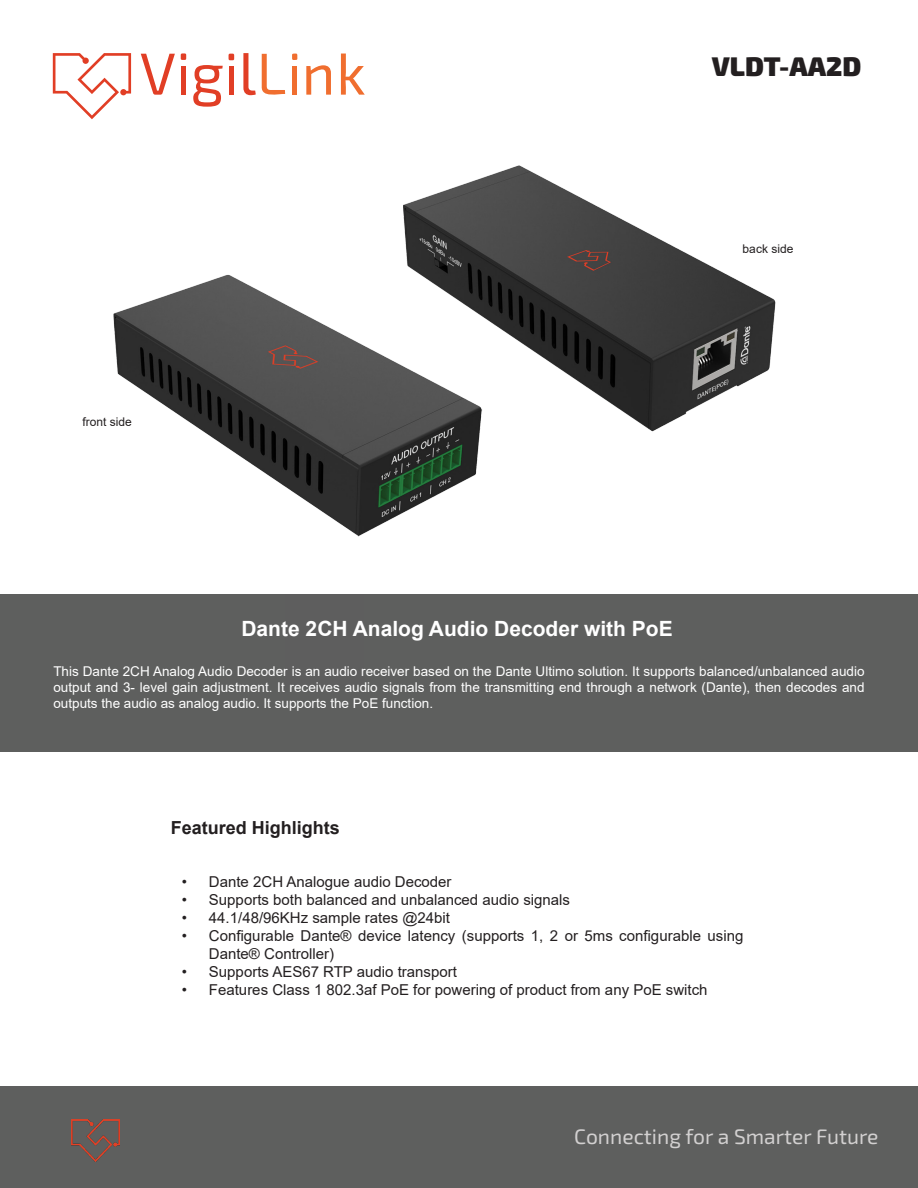
<style>
.page{position:relative;width:918px;height:1188px;background:#fff}
.page>*{position:absolute;margin:0;border:0;box-sizing:border-box;transform-origin:0 0}
.t1{font:900 27px "Exo 2";color:#231f20}
.t2{font:700 21px "Arial";color:#fff}
.t3{font:21px "Exo 2";color:#d2d0d0}
.t4{font:700 18px "Arial";color:#231f20}
.t5{font:15px/18px "Arial";color:#231f20}
.t6{font:13.5px/16.2px "Arial";color:#fff;text-align:justify}
.t7{font:12px "Arial";color:#231f20}
</style>
<div class="page">
<div style="left:0;top:1086px;width:918px;height:102px;background:#5e5f5e"></div>
<div style="left:0;top:594px;width:918px;height:158px;background:#5e5f5e"></div>
<svg style="left:292px;top:53px;width:6px;height:7px"></svg>
<div style="left:292px;top:66px;width:5px;height:28px;background:#f06e2f"></div>
<svg style="left:306px;top:65px;width:25px;height:30px"></svg>
<svg style="left:341px;top:54px;width:24px;height:41px"></svg>
<svg style="left:53px;top:53px;width:78px;height:66px"></svg>
<svg style="left:141px;top:54px;width:34px;height:41px"></svg>
<div style="left:181px;top:66px;width:5px;height:29px;background:#e13e25"></div>
<svg style="left:181px;top:53px;width:5px;height:7px"></svg>
<svg style="left:193px;top:65px;width:30px;height:42px"></svg>
<div style="left:229px;top:66px;width:5px;height:29px;background:#e13e25"></div>
<svg style="left:243px;top:53px;width:42px;height:43px"></svg>
<svg style="left:229px;top:54px;width:5px;height:6px"></svg>
<img style="left:72px;top:1119px;width:47px;height:42px">
<img style="left:113px;top:274px;width:366px;height:263px">
<img style="left:403px;top:165px;width:373px;height:278px">
<p class="t1" style="left:712px;top:50px;width:151px">VLDT-AA2D</p>
<p class="t7" style="left:82px;top:413px;width:51px">front side</p>
<p class="t7" style="left:743px;top:240px;width:52px">back side</p>
<p class="t2" style="left:241px;top:613px;width:433px">Dante 2CH Analog Audio Decoder with PoE</p>
<p class="t6" style="left:53px;top:663px;width:813px">This Dante 2CH Analog Audio Decoder is an audio receiver based on the Dante Ultimo solution. It supports balanced/unbalanced audio output and 3- level gain adjustment. It receives audio signals from the transmitting end through a network (Dante), then decodes and outputs the audio as analog audio. It supports the PoE function.</p>
<p class="t4" style="left:171px;top:815px;width:171px">Featured Highlights</p>
<p class="t5" style="left:182px;top:873px;width:271px">• Dante 2CH Analogue audio Decoder</p>
<p class="t5" style="left:182px;top:891px;width:390px">• Supports both balanced and unbalanced audio signals</p>
<p class="t5" style="left:182px;top:909px;width:270px">• 44.1/48/96KHz sample rates @24bit</p>
<p class="t5" style="left:209px;top:927px;width:536px;text-indent:-27px">• Configurable Dante® device latency (supports 1, 2 or 5ms configurable using<br>Dante® Controller)</p>
<p class="t5" style="left:182px;top:963px;width:276px">• Supports AES67 RTP audio transport</p>
<p class="t5" style="left:182px;top:981px;width:527px">• Features Class 1 802.3af PoE for powering of product from any PoE switch</p>
<p class="t3" style="left:574px;top:1122px;width:306px">Connecting for a Smarter Future</p>
</div>
